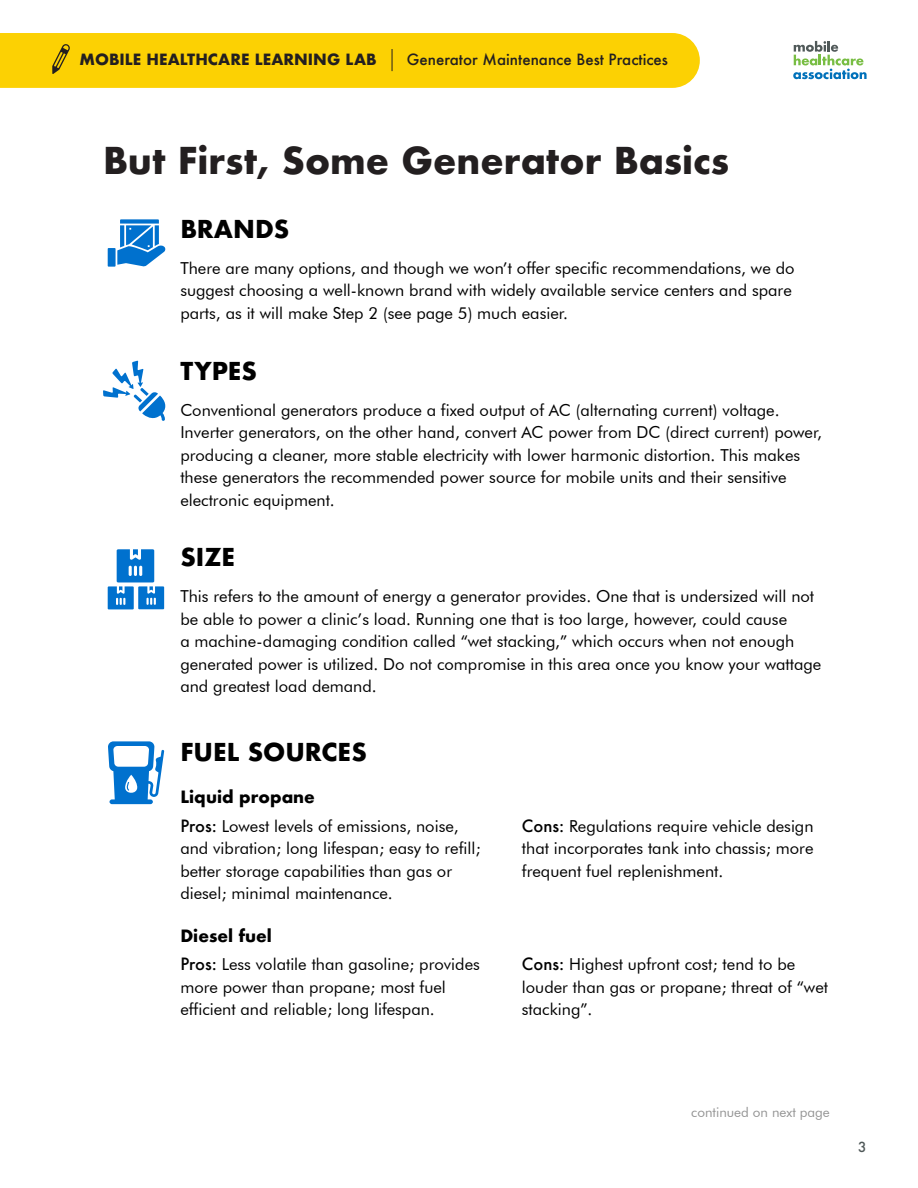
<style>
.page{position:relative;width:918px;height:1188px;background:#fff}
.page>*{position:absolute;margin:0;border:0;box-sizing:border-box;transform-origin:0 0}
.t1{font:700 36px "Futura";color:#231f20}
.body_large{font:700 24px "Futura";color:#000}
.body_xsmall{font:16.5px/22.5px "Futura BT";color:#000}
.body_xsmall-2{font:700 16.5px "Futura";color:#000}
.t2{font:500 15.15px "Futura";color:#231f20}
.t3{font:700 15.15px "Futura";color:#231f20}
.body_xsmall-3{font:13.5px "Futura BT";color:#949494}
.t4{font:500 13.5px "Futura";color:#4f5858}
.s1{font-family:"Futura";font-weight:500}
</style>
<div class="page">
<svg style="left:793px;top:41px;width:74px;height:38px"></svg>
<div style="left:0;top:33px;width:700px;height:55px;background:#fcd103"></div>
<svg style="left:108px;top:549px;width:56px;height:60px"></svg>
<svg style="left:103px;top:361px;width:63px;height:60px"></svg>
<div style="left:108px;top:248px;width:8px;height:19px;background:#0071ce"></div>
<svg style="left:117px;top:219px;width:49px;height:48px"></svg>
<svg style="left:108px;top:741px;width:56px;height:63px"></svg>
<p class="t3" style="left:80px;top:49px;width:299px">MOBILE HEALTHCARE LEARNING LAB</p>
<p class="t2" style="left:407px;top:49px;width:263px">Generator Maintenance Best Practices</p>
<p class="t1" style="left:103px;top:134px;width:628px">But First, Some Generator Basics</p>
<p class="body_large" style="left:180px;top:211px;width:111px">BRANDS</p>
<p class="body_xsmall" style="left:180px;top:257px;width:616px">There are many options, and though we won’t offer specific recommendations, we do suggest choosing a well-known brand with widely available service centers and spare parts, as it will make Step 2 (see page 5) much easier.</p>
<p class="body_large" style="left:180px;top:353px;width:78px">TYPES</p>
<p class="body_xsmall" style="left:180px;top:398px;width:643px">Conventional generators produce a fixed output of AC (alternating current) voltage.<br>Inverter generators, on the other hand, convert AC power from DC (direct current) power, producing a cleaner, more stable electricity with lower harmonic distortion. This makes these generators the recommended power source for mobile units and their sensitive electronic equipment.</p>
<p class="body_large" style="left:180px;top:540px;width:56px">SIZE</p>
<p class="body_xsmall" style="left:180px;top:585px;width:643px">This refers to the amount of energy a generator provides. One that is undersized will not be able to power a clinic’s load. Running one that is too large, however, could cause<br>a machine-damaging condition called “wet stacking,” which occurs when not enough generated power is utilized. Do not compromise in this area once you know your wattage and greatest load demand.</p>
<p class="body_large" style="left:180px;top:735px;width:188px">FUEL SOURCES</p>
<p class="body_xsmall-2" style="left:180px;top:785px;width:136px">Liquid propane</p>
<p class="body_xsmall" style="left:180px;top:815px;width:302px"><span class="s1">Pros:</span> Lowest levels of emissions, noise, and vibration; long lifespan; easy to refill; better storage capabilities than gas or diesel; minimal maintenance.</p>
<p class="body_xsmall-2" style="left:180px;top:924px;width:93px">Diesel fuel</p>
<p class="body_xsmall" style="left:180px;top:953px;width:301px"><span class="s1">Pros:</span> Less volatile than gasoline; provides more power than propane; most fuel efficient and reliable; long lifespan.</p>
<p class="body_xsmall" style="left:522px;top:815px;width:293px;text-align:justify"><span class="s1">Cons:</span> Regulations require vehicle design that incorporates tank into chassis; more frequent fuel replenishment.</p>
<p class="body_xsmall" style="left:522px;top:953px;width:308px"><span class="s1">Cons:</span> Highest upfront cost; tend to be louder than gas or propane; threat of “wet stacking”.</p>
<p class="body_xsmall-3" style="left:691px;top:1104px;width:140px">continued on next page</p>
<p class="t4" style="left:858px;top:1137px;width:10px">3</p>
</div>
